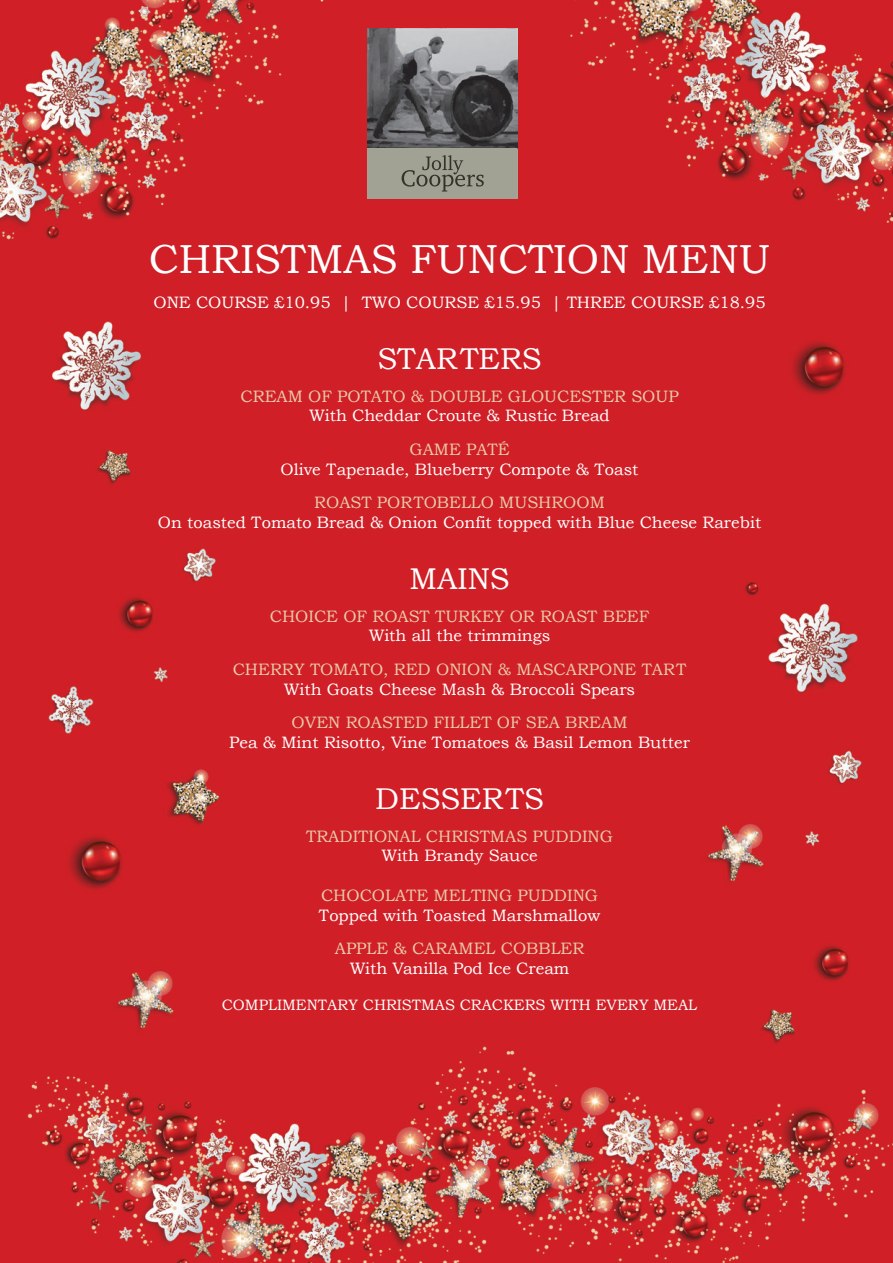
<style>
.page{position:relative;width:893px;height:1263px;background:#fff}
.page>*{position:absolute;margin:0;border:0;box-sizing:border-box;transform-origin:0 0}
.t1{font:40.5px "Bookman Old Style";color:#fff}
.t2{font:30px "Bookman Old Style";color:#fff}
.t3{font:16.5px "Bookman Old Style";color:#fff}
.t4{font:16.5px "Bookman Old Style";color:#eacbab}
.t5{font:15px "Bookman Old Style";color:#fff}
</style>
<div class="page">
<img style="left:0;top:0;width:893px;height:1263px">
<img style="left:367px;top:29px;width:150px;height:119px">
<div style="left:367px;top:148px;width:150px;height:51px;background:#a1a294"></div>
<svg style="left:402px;top:155px;width:82px;height:36px"></svg>
<h1 class="t1" style="left:149px;top:236px;width:623px">CHRISTMAS FUNCTION MENU</h1>
<p class="t3" style="left:153px;top:293px;width:614px">ONE COURSE £10.95 | TWO COURSE £15.95 | THREE COURSE £18.95</p>
<h2 class="t2" style="left:377px;top:342px;width:166px">STARTERS</h2>
<p class="t4" style="left:241px;top:387px;width:439px">CREAM OF POTATO &amp; DOUBLE GLOUCESTER SOUP</p>
<p class="t3" style="left:309px;top:406px;width:302px">With Cheddar Croute &amp; Rustic Bread</p>
<p class="t4" style="left:409px;top:440px;width:102px">GAME PATÉ</p>
<p class="t3" style="left:281px;top:459px;width:359px">Olive Tapenade, Blueberry Compote &amp; Toast</p>
<p class="t4" style="left:314px;top:493px;width:292px">ROAST PORTOBELLO MUSHROOM</p>
<p class="t3" style="left:158px;top:513px;width:605px">On toasted Tomato Bread &amp; Onion Confit topped with Blue Cheese Rarebit</p>
<h2 class="t2" style="left:409px;top:562px;width:102px">MAINS</h2>
<p class="t4" style="left:270px;top:606px;width:381px">CHOICE OF ROAST TURKEY OR ROAST BEEF</p>
<p class="t3" style="left:369px;top:626px;width:183px">With all the trimmings</p>
<p class="t4" style="left:233px;top:660px;width:455px">CHERRY TOMATO, RED ONION &amp; MASCARPONE TART</p>
<p class="t3" style="left:284px;top:679px;width:353px">With Goats Cheese Mash &amp; Broccoli Spears</p>
<p class="t4" style="left:292px;top:713px;width:337px">OVEN ROASTED FILLET OF SEA BREAM</p>
<p class="t3" style="left:229px;top:732px;width:462px">Pea &amp; Mint Risotto, Vine Tomatoes &amp; Basil Lemon Butter</p>
<h2 class="t2" style="left:375px;top:782px;width:170px">DESSERTS</h2>
<p class="t4" style="left:306px;top:826px;width:308px">TRADITIONAL CHRISTMAS PUDDING</p>
<p class="t3" style="left:381px;top:846px;width:158px">With Brandy Sauce</p>
<p class="t4" style="left:321px;top:886px;width:279px">CHOCOLATE MELTING PUDDING</p>
<p class="t3" style="left:319px;top:906px;width:283px">Topped with Toasted Marshmallow</p>
<p class="t4" style="left:335px;top:939px;width:251px">APPLE &amp; CARAMEL COBBLER</p>
<p class="t3" style="left:350px;top:959px;width:221px">With Vanilla Pod Ice Cream</p>
<p class="t5" style="left:222px;top:996px;width:477px">COMPLIMENTARY CHRISTMAS CRACKERS WITH EVERY MEAL</p>
</div>
